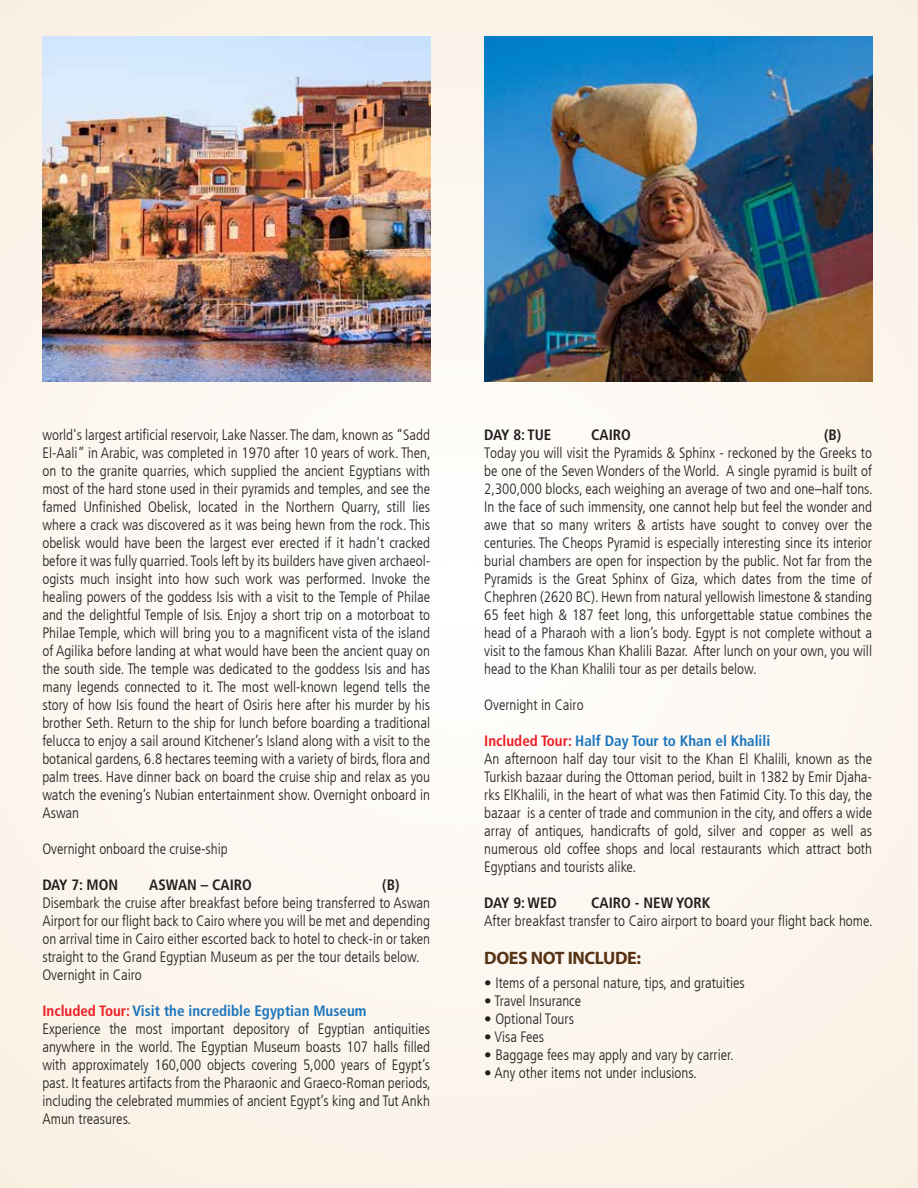
<style>
.page{position:relative;width:918px;height:1188px;background:#fcf7f0}
.page>*{position:absolute;margin:0;border:0;box-sizing:border-box;transform-origin:0 0}
.t1{font:700 18px "Myriad Pro";letter-spacing:-.02em;color:#583417}
.t2{font:300 condensed 15px/18px "Frutiger LT Com";color:#231f20}
.t3{font:700 condensed 15px "Frutiger LT Com";color:#231f20}
.s1{font-weight:700;color:#ed1d24}
.s2{font-weight:700;color:#1c75bc}
</style>
<div class="page">
<img style="left:42px;top:36px;width:388px;height:345px">
<img style="left:484px;top:36px;width:388px;height:345px">
<p class="t2" style="left:42px;top:426px;width:390px;text-align:justify">world's largest artificial reservoir, Lake Nasser. The dam, known as “Sadd El-Aali” in Arabic, was completed in 1970 after 10 years of work. Then, on to the granite quarries, which supplied the ancient Egyptians with most of the hard stone used in their pyramids and temples, and see the famed Unfinished Obelisk, located in the Northern Quarry, still lies where a crack was discovered as it was being hewn from the rock. This obelisk would have been the largest ever erected if it hadn't cracked before it was fully quarried. Tools left by its builders have given archaeol&shy;ogists much insight into how such work was performed. Invoke the healing powers of the goddess Isis with a visit to the Temple of Philae and the delightful Temple of Isis. Enjoy a short trip on a motorboat to Philae Temple, which will bring you to a magnificent vista of the island of Agilika before landing at what would have been the ancient quay on the south side. The temple was dedicated to the goddess Isis and has many legends connected to it. The most well-known legend tells the story of how Isis found the heart of Osiris here after his murder by his brother Seth. Return to the ship for lunch before boarding a traditional felucca to enjoy a sail around Kitchener’s Island along with a visit to the botanical gardens, 6.8 hectares teeming with a variety of birds, flora and palm trees. Have dinner back on board the cruise ship and relax as you watch the evening’s Nubian entertainment show. Overnight onboard in Aswan</p>
<p class="t2" style="left:42px;top:840px;width:187px">Overnight onboard the cruise-ship</p>
<p class="t3" style="left:42px;top:876px;width:77px">DAY 7: MON</p>
<p class="t3" style="left:149px;top:876px;width:104px">ASWAN – CAIRO</p>
<p class="t3" style="left:382px;top:876px;width:19px">(B)</p>
<p class="t2" style="left:42px;top:894px;width:389px">Disembark the cruise after breakfast before being transferred to Aswan Airport for our flight back to Cairo where you will be met and depending on arrival time in Cairo either escorted back to hotel to check-in or taken straight to the Grand Egyptian Museum as per the tour details below.<br>Overnight in Cairo</p>
<p class="t2" style="left:42px;top:1002px;width:390px"><span class="s1">Included Tour:</span> <span class="s2">Visit the incredible Egyptian Museum<br></span>Experience the most important depository of Egyptian antiquities anywhere in the world. The Egyptian Museum boasts 107 halls filled with approximately 160,000 objects covering 5,000 years of Egypt’s past. It features artifacts from the Pharaonic and Graeco-Roman periods, including the celebrated mummies of ancient Egypt’s king and Tut Ankh Amun treasures.</p>
<p class="t3" style="left:484px;top:426px;width:69px">DAY 8: TUE</p>
<p class="t3" style="left:591px;top:426px;width:41px">CAIRO</p>
<p class="t3" style="left:824px;top:426px;width:19px">(B)</p>
<p class="t2" style="left:484px;top:444px;width:390px;text-align:justify">Today you will visit the Pyramids &amp; Sphinx - reckoned by the Greeks to be one of the Seven Wonders of the World. A single pyramid is built of 2,300,000 blocks, each weighing an average of two and one–half tons.<br>In the face of such immensity, one cannot help but feel the wonder and awe that so many writers &amp; artists have sought to convey over the centuries. The Cheops Pyramid is especially interesting since its interior burial chambers are open for inspection by the public. Not far from the Pyramids is the Great Sphinx of Giza, which dates from the time of Chephren (2620 BC). Hewn from natural yellowish limestone &amp; standing 65 feet high &amp; 187 feet long, this unforgettable statue combines the head of a Pharaoh with a lion’s body. Egypt is not complete without a visit to the famous Khan Khalili Bazar. After lunch on your own, you will head to the Khan Khalili tour as per details below.</p>
<p class="t2" style="left:484px;top:696px;width:101px">Overnight in Cairo</p>
<p class="t2" style="left:484px;top:732px;width:389px"><span class="s1">Included Tour:</span> <span class="s2">Half Day Tour to Khan el Khalili<br></span>An afternoon half day tour visit to the Khan El Khalili, known as the Turkish bazaar during the Ottoman period, built in 1382 by Emir Djaha&shy;rks ElKhalili, in the heart of what was then Fatimid City. To this day, the bazaar is a center of trade and communion in the city, and offers a wide array of antiques, handicrafts of gold, silver and copper as well as numerous old coffee shops and local restaurants which attract both Egyptians and tourists alike.</p>
<p class="t3" style="left:484px;top:894px;width:74px">DAY 9: WED</p>
<p class="t3" style="left:591px;top:894px;width:121px">CAIRO - NEW YORK</p>
<p class="t2" style="left:484px;top:912px;width:390px">After breakfast transfer to Cairo airport to board your flight back home.</p>
<p class="t1" style="left:484px;top:947px;width:158px">DOES NOT INCLUDE:</p>
<p class="t2" style="left:484px;top:974px;width:262px">• Items of a personal nature, tips, and gratuities</p>
<p class="t2" style="left:484px;top:992px;width:98px">• Travel Insurance</p>
<p class="t2" style="left:484px;top:1010px;width:91px">• Optional Tours</p>
<p class="t2" style="left:484px;top:1028px;width:61px">• Visa Fees</p>
<p class="t2" style="left:484px;top:1046px;width:251px">• Baggage fees may apply and vary by carrier.</p>
<p class="t2" style="left:484px;top:1064px;width:214px">• Any other items not under inclusions.</p>
</div>
